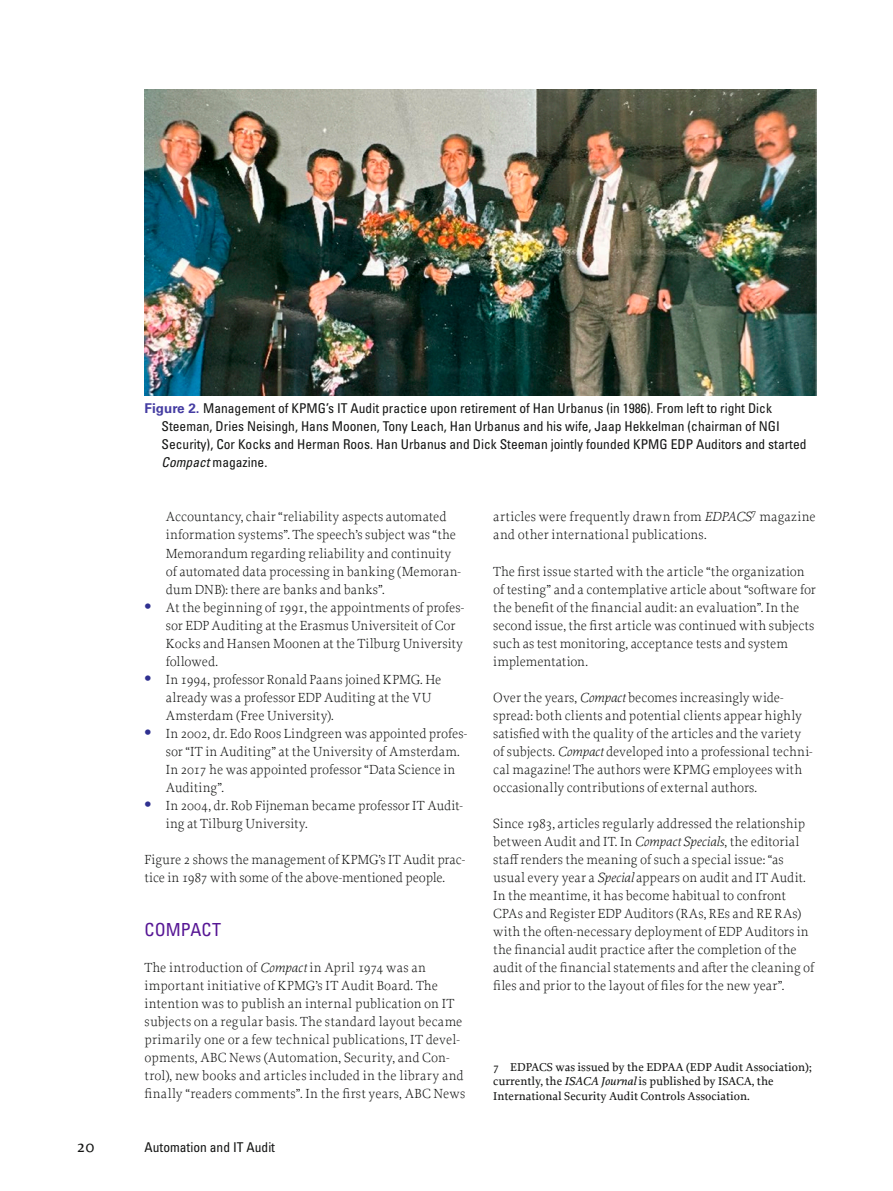
<style>
.page{position:relative;width:893px;height:1191px;background:#fff}
.page>*{position:absolute;margin:0;border:0;box-sizing:border-box;transform-origin:0 0}
.Kop1{font:condensed 18px "Univers LT Std";letter-spacing:.005em;color:#571795}
.t1{font:500 18px "Proforma";color:#131413}
.Alinea{font:300 13.8px/18px "Proforma";color:#131413}
.Alinea-eerste{font:300 13.8px/18px "Proforma";letter-spacing:.005em;color:#131413}
.Bijschrift{font:condensed 13.5px/18px "Univers LT Std";color:#131413}
.Voetnoot{font:500 12px/14.4px "Proforma";color:#131413}
.s1{font-weight:700;font-stretch:normal;color:#453da2}
.s2{font-style:italic}
.s3{font-family:"Rockwell";font-weight:700;font-size:18px;color:#2f3090}
</style>
<div class="page">
<img style="left:145px;top:89px;width:671px;height:306px">
<p class="Bijschrift" style="left:162px;top:399px;width:646px;text-indent:-17px"><span class="s1">Figure 2.</span> Management of KPMG’s IT Audit practice upon retirement of Han Urbanus (in 1986). From left to right Dick Steeman, Dries Neisingh, Hans Moonen, Tony Leach, Han Urbanus and his wife, Jaap Hekkelman (chairman of NGI Security), Cor Kocks and Herman Roos. Han Urbanus and Dick Steeman jointly founded KPMG EDP Auditors and started <span class="s2">Compact</span> magazine.</p>
<p class="Alinea" style="left:166px;top:508px;width:297px">Accountancy, chair “reliability aspects automated information systems”. The speech’s subject was “the Memorandum regarding reliability and continuity of automated data processing in banking (Memoran&shy;dum DNB): there are banks and banks”.</p>
<p class="Alinea" style="left:166px;top:598px;width:300px;text-indent:-21px"><span class="s3">•</span> At the beginning of 1991, the appointments of profes&shy;sor EDP Auditing at the Erasmus Universiteit of Cor Kocks and Hansen Moonen at the Tilburg University followed.</p>
<p class="Alinea" style="left:166px;top:670px;width:277px;text-indent:-21px"><span class="s3">•</span> In 1994, professor Ronald Paans joined KPMG. He already was a professor EDP Auditing at the VU<br>Amsterdam (Free University).</p>
<p class="Alinea" style="left:166px;top:724px;width:303px;text-indent:-21px"><span class="s3">•</span> In 2002, dr. Edo Roos Lindgreen was appointed profes&shy;sor “IT in Auditing” at the University of Amsterdam.<br>In 2017 he was appointed professor “Data Science in Auditing”.</p>
<p class="Alinea" style="left:166px;top:796px;width:298px;text-indent:-21px"><span class="s3">•</span> In 2004, dr. Rob Fijneman became professor IT Audit&shy;ing at Tilburg University.</p>
<p class="Alinea-eerste" style="left:145px;top:850px;width:322px">Figure 2 shows the management of KPMG’s IT Audit prac&shy;tice in 1987 with some of the above-mentioned people.</p>
<p class="Kop1" style="left:145px;top:917px;width:78px">COMPACT</p>
<p class="Alinea-eerste" style="left:145px;top:958px;width:322px">The introduction of <span class="s2">Compact</span> in April 1974 was an important initiative of KPMG’s IT Audit Board. The intention was to publish an internal publication on IT subjects on a regular basis. The standard layout became primarily one or a few technical publications, IT devel&shy;opments, ABC News (Automation, Security, and Con&shy;trol), new books and articles included in the library and finally “readers comments”. In the first years, ABC News</p>
<h1 class="t1" style="left:77px;top:1134px;width:19px">20</h1>
<p class="Bijschrift" style="left:145px;top:1137px;width:132px">Automation and IT Audit</p>
<p class="Alinea-eerste" style="left:493px;top:508px;width:324px">articles were frequently drawn from <span class="s2">EDPACS</span><sup>7</sup> magazine and other international publications.</p>
<p class="Alinea" style="left:493px;top:562px;width:324px">The first issue started with the article “the organization of testing” and a contemplative article about “software for the benefit of the financial audit: an evaluation”. In the second issue, the first article was continued with subjects such as test monitoring, acceptance tests and system implementation.</p>
<p class="Alinea" style="left:493px;top:688px;width:321px">Over the years, <span class="s2">Compact</span> becomes increasingly wide&shy;spread: both clients and potential clients appear highly satisfied with the quality of the articles and the variety of subjects. <span class="s2">Compact</span> developed into a professional techni&shy;cal magazine! The authors were KPMG employees with occasionally contributions of external authors.</p>
<p class="Alinea" style="left:493px;top:814px;width:323px">Since 1983, articles regularly addressed the relationship between Audit and IT. In <span class="s2">Compact Specials</span>, the editorial staff renders the meaning of such a special issue: “as usual every year a <span class="s2">Special</span> appears on audit and IT Audit.<br>In the meantime, it has become habitual to confront CPAs and Register EDP Auditors (RAs, REs and RE RAs) with the often-necessary deployment of EDP Auditors in the financial audit practice after the completion of the audit of the financial statements and after the cleaning of files and prior to the layout of files for the new year”.</p>
<p class="Voetnoot" style="left:493px;top:1059px;width:320px">7 EDPACS was issued by the EDPAA (EDP Audit Association); currently, the <span class="s2">ISACA Journal</span> is published by ISACA, the<br>International Security Audit Controls Association.</p>
</div>
